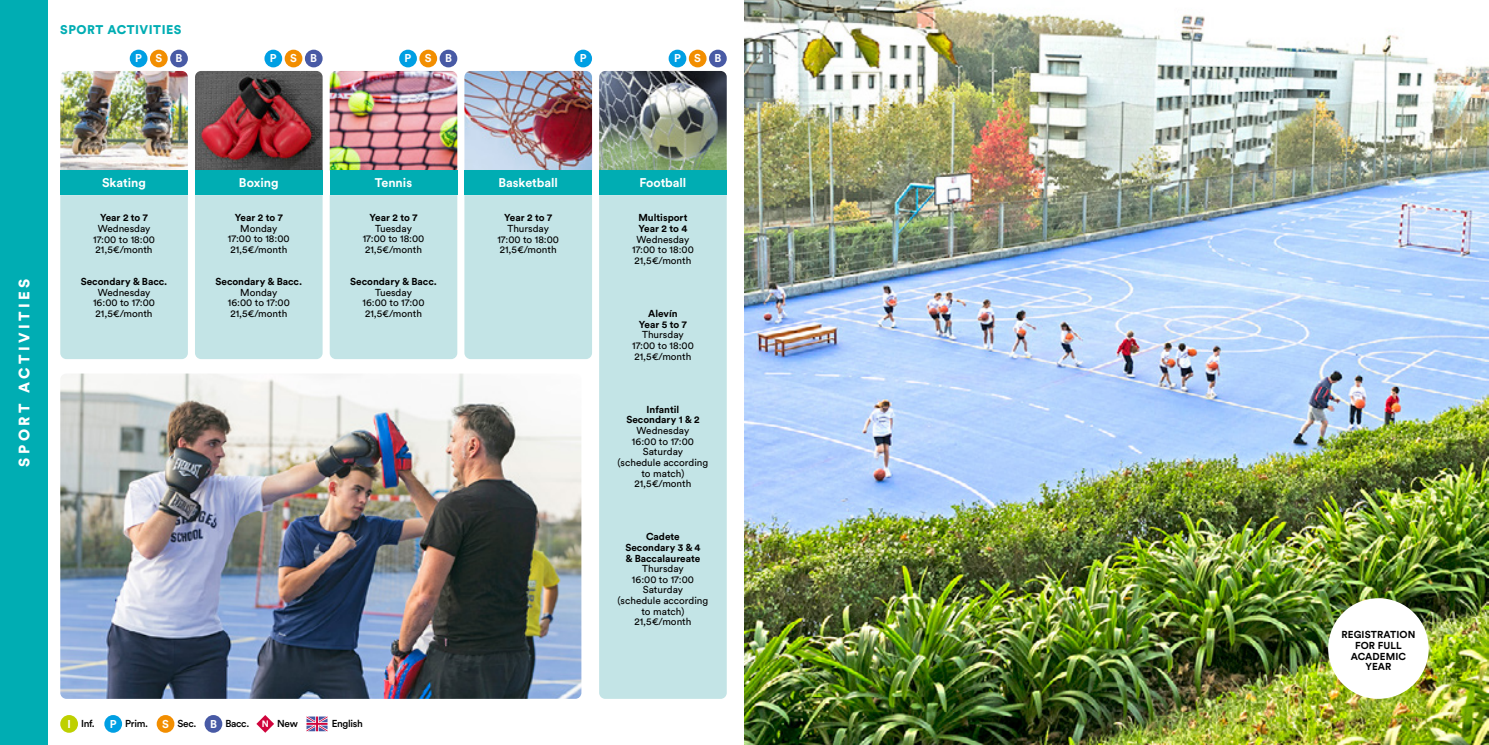
<style>
.page{position:relative;width:1489px;height:745px;background:#fff}
.page>*{position:absolute;margin:0;border:0;box-sizing:border-box;transform-origin:0 0}
.t1{font:900 15px "Circular Std";letter-spacing:.23em;color:#fff}
.t2{font:700 12.5px "Circular Std";color:#fff}
.t3{font:900 12.5px "Circular Std";letter-spacing:.04em;color:#00adb3}
.t4{font:700 11.25px "Circular Std";letter-spacing:1.19em;color:#fff}
.t5{font:10px/10.6px "Circular Std";color:#000;text-align:center}
.t6{font:700 10px/10.6px "Circular Std";color:#000;text-align:center}
.t7{font:500 10px "Circular Std";letter-spacing:-.03em;color:#000}
.s1{font-weight:700;font-size:11.25px;color:#fff}
.s2{font-weight:700;font-size:9.12px;color:#fff}
</style>
<div class="page">
<img style="left:60px;top:373px;width:521px;height:325px">
<div style="left:0;top:0;width:48px;height:744px;background:#00adb3"></div>
<div style="left:60px;top:195px;width:128px;height:164px;background:#c3e4e6"></div>
<div style="left:464px;top:195px;width:128px;height:164px;background:#c3e4e6"></div>
<div style="left:599px;top:195px;width:127px;height:503px;background:#c3e4e6"></div>
<div style="left:330px;top:195px;width:127px;height:164px;background:#c3e4e6"></div>
<div style="left:195px;top:195px;width:127px;height:164px;background:#c3e4e6"></div>
<img style="left:60px;top:71px;width:128px;height:99px">
<img style="left:464px;top:71px;width:128px;height:99px">
<img style="left:599px;top:71px;width:127px;height:99px">
<img style="left:330px;top:71px;width:127px;height:99px">
<img style="left:195px;top:71px;width:127px;height:99px">
<div style="left:60px;top:170px;width:128px;height:25px;background:#00adb3"></div>
<div style="left:464px;top:170px;width:128px;height:25px;background:#00adb3"></div>
<div style="left:599px;top:170px;width:127px;height:25px;background:#00adb3"></div>
<div style="left:330px;top:170px;width:127px;height:25px;background:#00adb3"></div>
<div style="left:195px;top:170px;width:127px;height:25px;background:#00adb3"></div>
<div style="left:150px;top:50px;width:18px;height:17px;background:#f28e00;border-radius:50%"></div>
<div style="left:130px;top:50px;width:17px;height:17px;background:#009fe3;border-radius:50%"></div>
<div style="left:170px;top:50px;width:18px;height:17px;background:#485aa5;border-radius:50%"></div>
<div style="left:574px;top:50px;width:18px;height:17px;background:#009fe3;border-radius:50%"></div>
<div style="left:285px;top:50px;width:17px;height:17px;background:#f28e00;border-radius:50%"></div>
<div style="left:264px;top:50px;width:18px;height:17px;background:#009fe3;border-radius:50%"></div>
<div style="left:305px;top:50px;width:17px;height:17px;background:#485aa5;border-radius:50%"></div>
<div style="left:688px;top:50px;width:18px;height:17px;background:#f28e00;border-radius:50%"></div>
<div style="left:668px;top:50px;width:18px;height:17px;background:#009fe3;border-radius:50%"></div>
<div style="left:709px;top:50px;width:17px;height:17px;background:#485aa5;border-radius:50%"></div>
<div style="left:419px;top:50px;width:18px;height:17px;background:#f28e00;border-radius:50%"></div>
<div style="left:399px;top:50px;width:18px;height:17px;background:#009fe3;border-radius:50%"></div>
<div style="left:439px;top:50px;width:18px;height:17px;background:#485aa5;border-radius:50%"></div>
<img style="left:744px;top:0;width:744px;height:744px">
<div style="left:1327px;top:597px;width:101px;height:101px;background:#fff;border-radius:50%"></div>
<svg style="left:256px;top:715px;width:18px;height:17px"></svg>
<svg style="left:306px;top:716px;width:21px;height:14px"></svg>
<div style="left:204px;top:714px;width:18px;height:18px;background:#485aa5;border-radius:50%"></div>
<div style="left:157px;top:714px;width:17px;height:18px;background:#f28e00;border-radius:50%"></div>
<div style="left:104px;top:714px;width:18px;height:18px;background:#009fe3;border-radius:50%"></div>
<div style="left:60px;top:714px;width:18px;height:18px;background:#bed000;border-radius:50%"></div>
<p class="t3" style="left:60px;top:21px;width:123px">SPORT ACTIVITIES</p>
<p class="t4" style="left:135px;top:51px;width:49px">PSB</p>
<p class="t4" style="left:270px;top:51px;width:49px">PSB</p>
<p class="t4" style="left:404px;top:51px;width:49px">PSB</p>
<p class="t4" style="left:579px;top:51px;width:8px">P</p>
<p class="t4" style="left:674px;top:51px;width:49px">PSB</p>
<h1 class="t1" style="left:14px;top:466px;width:190px;rotate:-90deg">SPORT ACTIVITIES</h1>
<p class="t2" style="left:102px;top:174px;width:45px">Skating</p>
<p class="t2" style="left:239px;top:174px;width:41px">Boxing</p>
<p class="t2" style="left:375px;top:174px;width:39px">Tennis</p>
<p class="t2" style="left:498px;top:174px;width:61px">Basketball</p>
<p class="t2" style="left:639px;top:174px;width:48px">Football</p>
<p class="t6" style="left:100px;top:212px;width:49px">Year 2 to 7</p>
<p class="t5" style="left:93px;top:223px;width:63px">Wednesday<br>17:00 to 18:00<br>21,5€/month</p>
<p class="t6" style="left:81px;top:276px;width:88px">Secondary &amp; Bacc.</p>
<p class="t5" style="left:93px;top:286px;width:63px">Wednesday<br>16:00 to 17:00<br>21,5€/month</p>
<p class="t6" style="left:235px;top:212px;width:49px">Year 2 to 7</p>
<p class="t5" style="left:228px;top:223px;width:63px">Monday<br>17:00 to 18:00<br>21,5€/month</p>
<p class="t6" style="left:215px;top:276px;width:88px">Secondary &amp; Bacc.</p>
<p class="t5" style="left:228px;top:286px;width:63px">Monday<br>16:00 to 17:00<br>21,5€/month</p>
<p class="t6" style="left:369px;top:212px;width:49px">Year 2 to 7</p>
<p class="t5" style="left:362px;top:223px;width:63px">Tuesday<br>17:00 to 18:00<br>21,5€/month</p>
<p class="t6" style="left:350px;top:276px;width:88px">Secondary &amp; Bacc.</p>
<p class="t5" style="left:362px;top:286px;width:63px">Tuesday<br>16:00 to 17:00<br>21,5€/month</p>
<p class="t7" style="left:67px;top:716px;width:29px"><span class="s1">I</span> Inf.</p>
<p class="t7" style="left:110px;top:716px;width:189px"><span class="s1">P</span> Prim. <span class="s1">S</span> Sec. <span class="s1">B</span> Bacc. <span class="s2">N</span> New</p>
<p class="t7" style="left:331px;top:716px;width:33px">English</p>
<p class="t6" style="left:504px;top:212px;width:49px">Year 2 to 7</p>
<p class="t5" style="left:497px;top:223px;width:63px">Thursday<br>17:00 to 18:00<br>21,5€/month</p>
<p class="t6" style="left:638px;top:212px;width:51px;text-align:left">Multisport<br>Year 2 to 4</p>
<p class="t5" style="left:632px;top:233px;width:63px">Wednesday<br>17:00 to 18:00<br>21,5€/month</p>
<p class="t6" style="left:639px;top:308px;width:49px">Alevín<br>Year 5 to 7</p>
<p class="t5" style="left:632px;top:329px;width:63px">Thursday<br>17:00 to 18:00<br>21,5€/month</p>
<p class="t6" style="left:626px;top:403px;width:75px">Infantil<br>Secondary 1 &amp; 2</p>
<p class="t5" style="left:617px;top:425px;width:92px">Wednesday<br>16:00 to 17:00<br>Saturday<br>(schedule according to match)<br>21,5€/month</p>
<p class="t6" style="left:625px;top:531px;width:77px">Cadete<br>Secondary 3 &amp; 4 &amp; Baccalaureate</p>
<p class="t5" style="left:617px;top:563px;width:92px">Thursday<br>16:00 to 17:00<br>Saturday<br>(schedule according to match)<br>21,5€/month</p>
<p class="t6" style="left:1341px;top:629px;width:75px">REGISTRATION<br>FOR FULL<br>ACADEMIC<br>YEAR</p>
</div>
